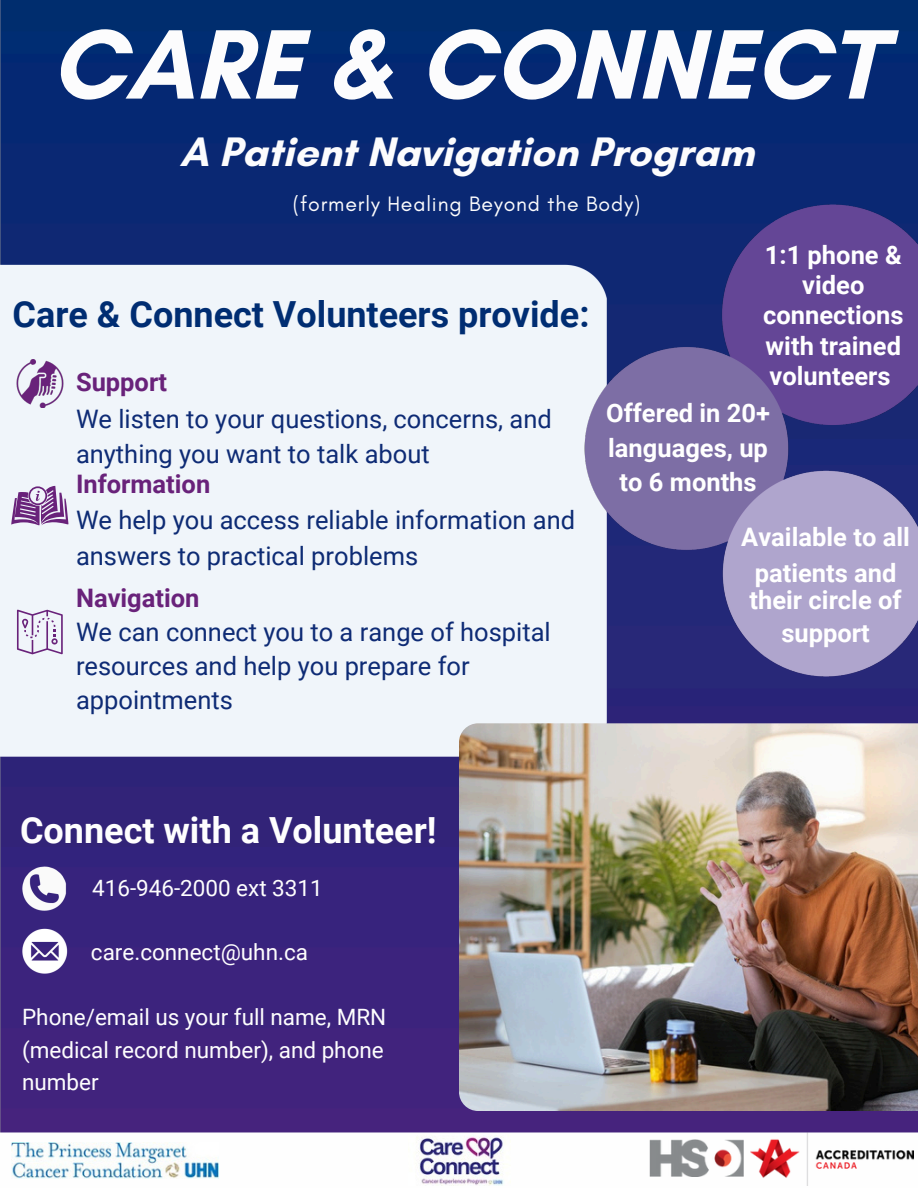
<style>
.page{position:relative;width:918px;height:1188px;background:#fff}
.page>*{position:absolute;margin:0;border:0;box-sizing:border-box;transform-origin:0 0}
.t1{font:700 100.5px "Glacial Indifference";color:#fcfcfd}
.t2{font:700 42px "Glacial Indifference";color:#fcfcfd}
.t3{font:700 36px "Roboto";color:#002d72}
.t4{font:700 36px "Roboto";color:#fefefe}
.t5{font:25.5px/34.2px "Roboto";color:#0e2b75}
.t6{font:700 25.5px/30.3px "Roboto";color:#fff;text-align:center}
.t7{font:25.5px/36px "Roboto";color:#0d2b74}
.t8{font:700 25.5px "Roboto";color:#69227a}
.t9{font:22.5px "Roboto";color:#fefefe}
.t10{font:21.3px "Glacial Indifference";letter-spacing:.04em;color:#fcfcfd}
.s1{font-weight:700;color:#69227a}
</style>
<div class="page">
<img style="left:0;top:0;width:918px;height:1140px">
<img style="left:459px;top:723px;width:458px;height:388px">
<img style="left:408px;top:1135px;width:102px;height:50px">
<img style="left:11px;top:1142px;width:207px;height:36px">
<img style="left:750px;top:1133px;width:164px;height:52px">
<img style="left:650px;top:1139px;width:93px;height:37px">
<img style="left:17px;top:359px;width:46px;height:48px">
<svg style="left:11px;top:486px;width:57px;height:39px"></svg>
<svg style="left:17px;top:610px;width:46px;height:44px"></svg>
<img style="left:578px;top:198px;width:340px;height:486px">
<p class="t1" style="left:50px;top:3px;width:835px">CARE &amp; CONNECT</p>
<p class="t2" style="left:180px;top:126px;width:576px">A Patient Navigation Program</p>
<p class="t10" style="left:293px;top:191px;width:349px">(formerly Healing Beyond the Body)</p>
<p class="t3" style="left:13px;top:294px;width:578px">Care &amp; Connect Volunteers provide:</p>
<h1 class="t6" style="left:763px;top:240px;width:142px">1:1 phone &amp; video connections with trained</h1>
<p class="t8" style="left:76px;top:367px;width:92px">Support</p>
<h1 class="t6" style="left:770px;top:361px;width:123px">volunteers</h1>
<p class="t5" style="left:76px;top:402px;width:477px;line-height:34.8px">We listen to your questions, concerns, and anything you want to talk about</p>
<h3 class="t7" style="left:76px;top:467px;width:501px"><span class="s1">Information<br></span>We help you access reliable information and answers to practical problems</h3>
<h3 class="t5" style="left:76px;top:581px;width:476px"><span class="s1">Navigation<br></span>We can connect you to a range of hospital resources and help you prepare for appointments</h3>
<h3 class="t6" style="left:606px;top:396px;width:165px;line-height:34.3px">Offered in 20+ languages, up to 6 months</h3>
<h1 class="t6" style="left:741px;top:520px;width:170px;line-height:36px">Available to all patients and</h1>
<h1 class="t6" style="left:750px;top:584px;width:154px;line-height:32.7px">their circle of support</h1>
<p class="t4" style="left:20px;top:809px;width:418px">Connect with a Volunteer!</p>
<p class="t9" style="left:92px;top:875px;width:232px">416-946-2000 ext 3311</p>
<p class="t9" style="left:91px;top:939px;width:219px">care.connect@uhn.ca</p>
<p class="t9" style="left:22px;top:1004px;width:366px">Phone/email us your full name, MRN</p>
<p class="t9" style="left:22px;top:1038px;width:363px">(medical record number), and phone</p>
<p class="t9" style="left:22px;top:1069px;width:78px">number</p>
</div>
